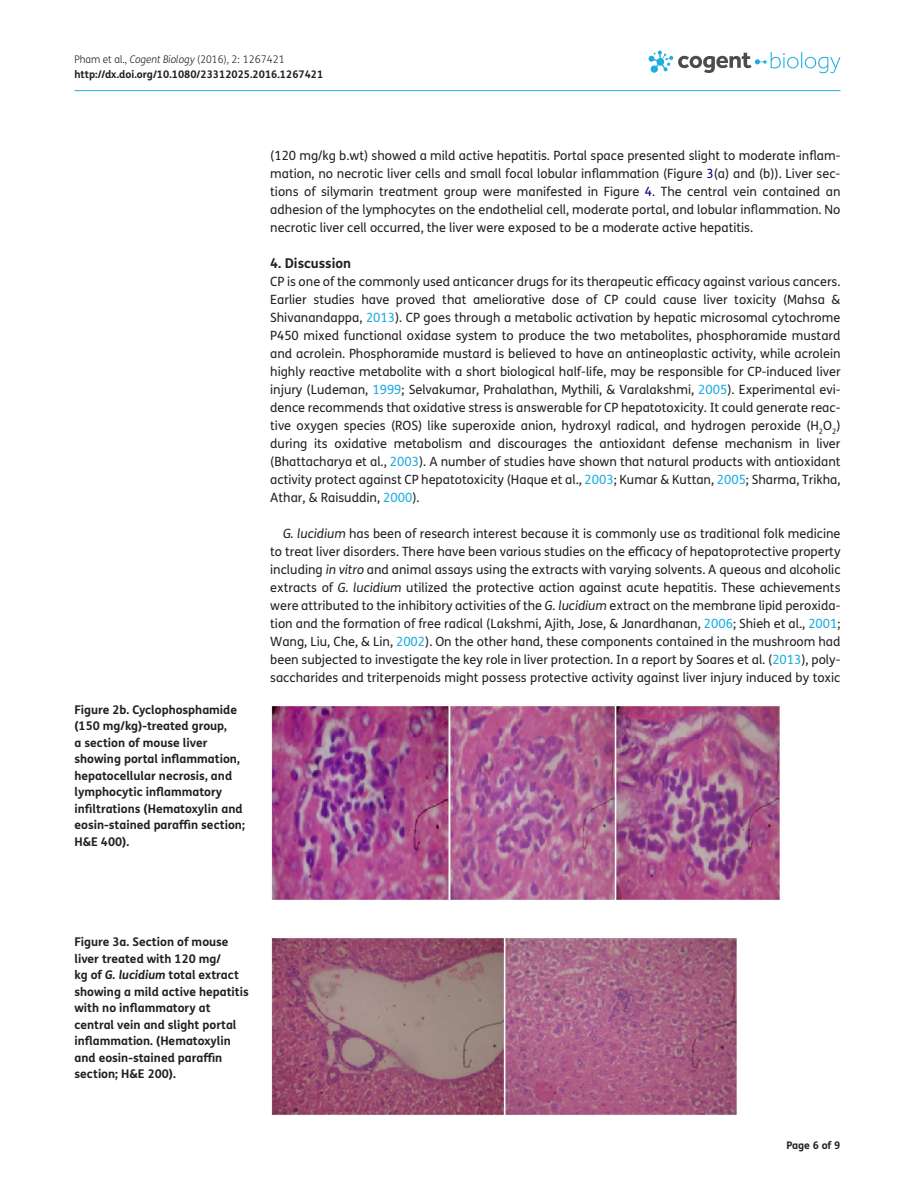
<style>
.page{position:relative;width:915px;height:1191px;background:#fff}
.page>*{position:absolute;margin:0;border:0;box-sizing:border-box;transform-origin:0 0}
.t1{font:700 13.5px "FS Me Pro";color:#231f20}
.t2{font:12.75px/18px "FS Me Pro";color:#231f20;text-align:justify}
.t3{font:700 12px/16.5px "FS Me Pro";color:#231f20}
.t4{font:700 10.5px/15px "FS Me Pro";color:#231f20}
.s1{font-weight:300}
.s2{font-weight:300;font-style:italic}
.s3{color:#000080}
.s4{color:#1bace1}
.s5{font-style:italic}
</style>
<div class="page">
<hr style="left:74px;top:90px;width:766px;height:1px;background:#1bace1">
<svg style="left:648px;top:51px;width:192px;height:22px"></svg>
<img style="left:271px;top:704px;width:509px;height:196px">
<img style="left:271px;top:937px;width:466px;height:178px">
<p class="t4" style="left:74px;top:51px;width:250px"><span class="s1">Pham et al.,</span> <span class="s2">Cogent Biology</span> <span class="s1">(2016), 2: 1267421 </span>http://dx.doi.org/10.1080/23312025.2016.1267421</p>
<p class="t3" style="left:74px;top:700px;width:172px">Figure 2b. Cyclophosphamide (150 mg/kg)-treated group,<br>a section of mouse liver showing portal inflammation, hepatocellular necrosis, and lymphocytic inflammatory infiltrations (Hematoxylin and eosin-stained paraffin section;<br>H&amp;E 400).</p>
<p class="t2" style="left:270px;top:146px;width:571px">(120 mg/kg b.wt) showed a mild active hepatitis. Portal space presented slight to moderate inflam&shy;mation, no necrotic liver cells and small focal lobular inflammation (Figure <span class="s3">3</span>(a) and (b)). Liver sec&shy;tions of silymarin treatment group were manifested in Figure <span class="s3">4</span>. The central vein contained an adhesion of the lymphocytes on the endothelial cell, moderate portal, and lobular inflammation. No necrotic liver cell occurred, the liver were exposed to be a moderate active hepatitis.</p>
<p class="t1" style="left:270px;top:253px;width:82px">4. Discussion</p>
<p class="t2" style="left:270px;top:272px;width:571px">CP is one of the commonly used anticancer drugs for its therapeutic efficacy against various cancers.<br>Earlier studies have proved that ameliorative dose of CP could cause liver toxicity (Mahsa &amp; Shivanandappa, <span class="s4">2013</span>). CP goes through a metabolic activation by hepatic microsomal cytochrome P450 mixed functional oxidase system to produce the two metabolites, phosphoramide mustard and acrolein. Phosphoramide mustard is believed to have an antineoplastic activity, while acrolein highly reactive metabolite with a short biological half-life, may be responsible for CP-induced liver injury (Ludeman, <span class="s4">1999</span>; Selvakumar, Prahalathan, Mythili, &amp; Varalakshmi, <span class="s4">2005</span>). Experimental evi&shy;dence recommends that oxidative stress is answerable for CP hepatotoxicity. It could generate reac&shy;tive oxygen species (ROS) like superoxide anion, hydroxyl radical, and hydrogen peroxide (H<sub>2</sub>O<sub>2</sub>) during its oxidative metabolism and discourages the antioxidant defense mechanism in liver (Bhattacharya et al., <span class="s4">2003</span>). A number of studies have shown that natural products with antioxidant activity protect against CP hepatotoxicity (Haque et al., <span class="s4">2003</span>; Kumar &amp; Kuttan, <span class="s4">2005</span>; Sharma, Trikha, Athar, &amp; Raisuddin, <span class="s4">2000</span>).</p>
<p class="t2" style="left:270px;top:524px;width:571px;text-indent:13px"><span class="s5">G. lucidium</span> has been of research interest because it is commonly use as traditional folk medicine to treat liver disorders. There have been various studies on the efficacy of hepatoprotective property including <span class="s5">in vitro</span> and animal assays using the extracts with varying solvents. A queous and alcoholic extracts of <span class="s5">G. lucidium</span> utilized the protective action against acute hepatitis. These achievements were attributed to the inhibitory activities of the <span class="s5">G. lucidium</span> extract on the membrane lipid peroxida&shy;tion and the formation of free radical (Lakshmi, Ajith, Jose, &amp; Janardhanan, <span class="s4">2006</span>; Shieh et al., <span class="s4">2001</span>; Wang, Liu, Che, &amp; Lin, <span class="s4">2002</span>). On the other hand, these components contained in the mushroom had been subjected to investigate the key role in liver protection. In a report by Soares et al. (<span class="s4">2013</span>), poly&shy;saccharides and triterpenoids might possess protective activity against liver injury induced by toxic</p>
<p class="t3" style="left:74px;top:933px;width:176px">Figure 3a. Section of mouse liver treated with 120 mg/<br>kg of <span class="s5">G. lucidium</span> total extract showing a mild active hepatitis with no inflammatory at central vein and slight portal inflammation. (Hematoxylin and eosin-stained paraffin section; H&amp;E 200).</p>
<p class="t4" style="left:786px;top:1137px;width:56px">Page 6 of 9</p>
</div>
